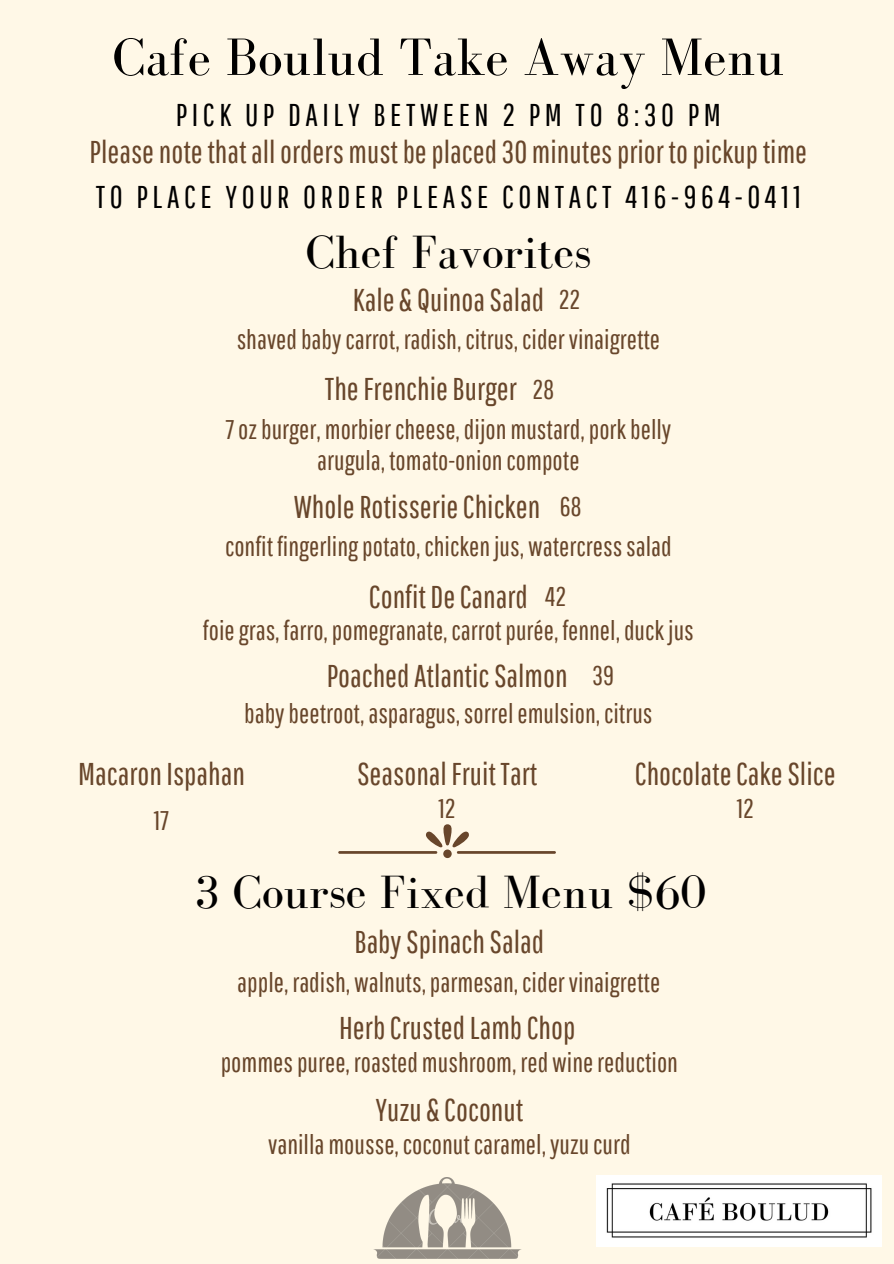
<style>
.page{position:relative;width:894px;height:1264px;background:#fff}
.page>*{position:absolute;margin:0;border:0;box-sizing:border-box;transform-origin:0 0}
.t1{font:54px "Bodoni FLF";color:#000}
.t2{font:48px "Bodoni FLF";color:#000}
.t3{font:31.5px "Pathway Gothic One";color:#68462b}
.t4{font:31.5px "Pathway Gothic One";letter-spacing:.145em;color:#000}
.t5{font:27px/31.5px "Pathway Gothic One";color:#68462b;text-align:center}
</style>
<div class="page">
<div style="left:0;top:0;width:893px;height:1263px;background:#fff8e7"></div>
<img style="left:596px;top:1175px;width:285px;height:70px">
<img style="left:373px;top:1177px;width:149px;height:81px">
<div style="left:443px;top:849px;width:8px;height:9px;background:#68462b;border-radius:50%"></div>
<svg style="left:426px;top:824px;width:43px;height:23px"></svg>
<hr style="left:338px;top:851px;width:99px;height:2px;background:#68462b">
<hr style="left:457px;top:851px;width:98px;height:2px;background:#68462b">
<p class="t1" style="left:112px;top:28px;width:673px">Cafe Boulud Take Away Menu</p>
<p class="t4" style="left:176px;top:96px;width:546px">PICK UP DAILY BETWEEN 2 PM TO 8:30 PM</p>
<p class="t3" style="left:90px;top:133px;width:718px">Pleasenotethatallordersmustbeplaced 30minutesprior topickuptime</p>
<p class="t4" style="left:96px;top:178px;width:706px">TO PLACE YOUR ORDER PLEASE CONTACT 416-964-0411</p>
<p class="t2" style="left:305px;top:226px;width:287px">Chef Favorites</p>
<p class="t3" style="left:352px;top:281px;width:193px">Kale &amp; QuinoaSalad</p>
<p class="t5" style="left:236px;top:323px;width:425px">shavedbabycarrot, radish,citrus,cidervinaigrette</p>
<p class="t5" style="left:558px;top:283px;width:23px">22</p>
<p class="t3" style="left:325px;top:370px;width:193px">TheFrenchieBurger</p>
<p class="t5" style="left:225px;top:413px;width:447px">7ozburger,morbiercheese,dijonmustard,porkbelly arugula, tomato-onioncompote</p>
<p class="t5" style="left:532px;top:373px;width:24px">28</p>
<p class="t3" style="left:293px;top:487px;width:248px">WholeRotisserieChicken</p>
<p class="t5" style="left:559px;top:490px;width:24px">68</p>
<p class="t5" style="left:225px;top:530px;width:448px">confit fingerlingpotato,chickenjus, watercresssalad</p>
<p class="t3" style="left:369px;top:577px;width:160px">Confit DeCanard</p>
<p class="t5" style="left:203px;top:614px;width:492px">foiegras, farro,pomegranate,carrotpurée, fennel,duckjus</p>
<p class="t5" style="left:545px;top:580px;width:23px">42</p>
<p class="t3" style="left:326px;top:657px;width:242px">PoachedAtlanticSalmon</p>
<p class="t5" style="left:592px;top:659px;width:23px">39</p>
<p class="t5" style="left:244px;top:696px;width:409px">babybeetroot,asparagus,sorrelemulsion,citrus</p>
<p class="t3" style="left:78px;top:754px;width:168px">MacaronIspahan</p>
<p class="t5" style="left:154px;top:804px;width:17px">17</p>
<p class="t3" style="left:357px;top:754px;width:182px">SeasonalFruitTart</p>
<p class="t5" style="left:438px;top:791px;width:19px">12</p>
<p class="t3" style="left:634px;top:754px;width:202px">ChocolateCakeSlice</p>
<p class="t5" style="left:736px;top:791px;width:19px">12</p>
<p class="t2" style="left:194px;top:865px;width:513px">3 Course Fixed Menu $60</p>
<p class="t3" style="left:354px;top:923px;width:191px">BabySpinachSalad</p>
<p class="t5" style="left:237px;top:965px;width:424px">apple, radish, walnuts,parmesan,cidervinaigrette</p>
<p class="t3" style="left:339px;top:1008px;width:237px">HerbCrustedLambChop</p>
<p class="t5" style="left:221px;top:1045px;width:458px">pommespuree, roastedmushroom, red winereduction</p>
<p class="t3" style="left:375px;top:1090px;width:149px">Yuzu &amp; Coconut</p>
<p class="t5" style="left:268px;top:1127px;width:364px">vanillamousse,coconutcaramel,yuzucurd</p>
</div>
